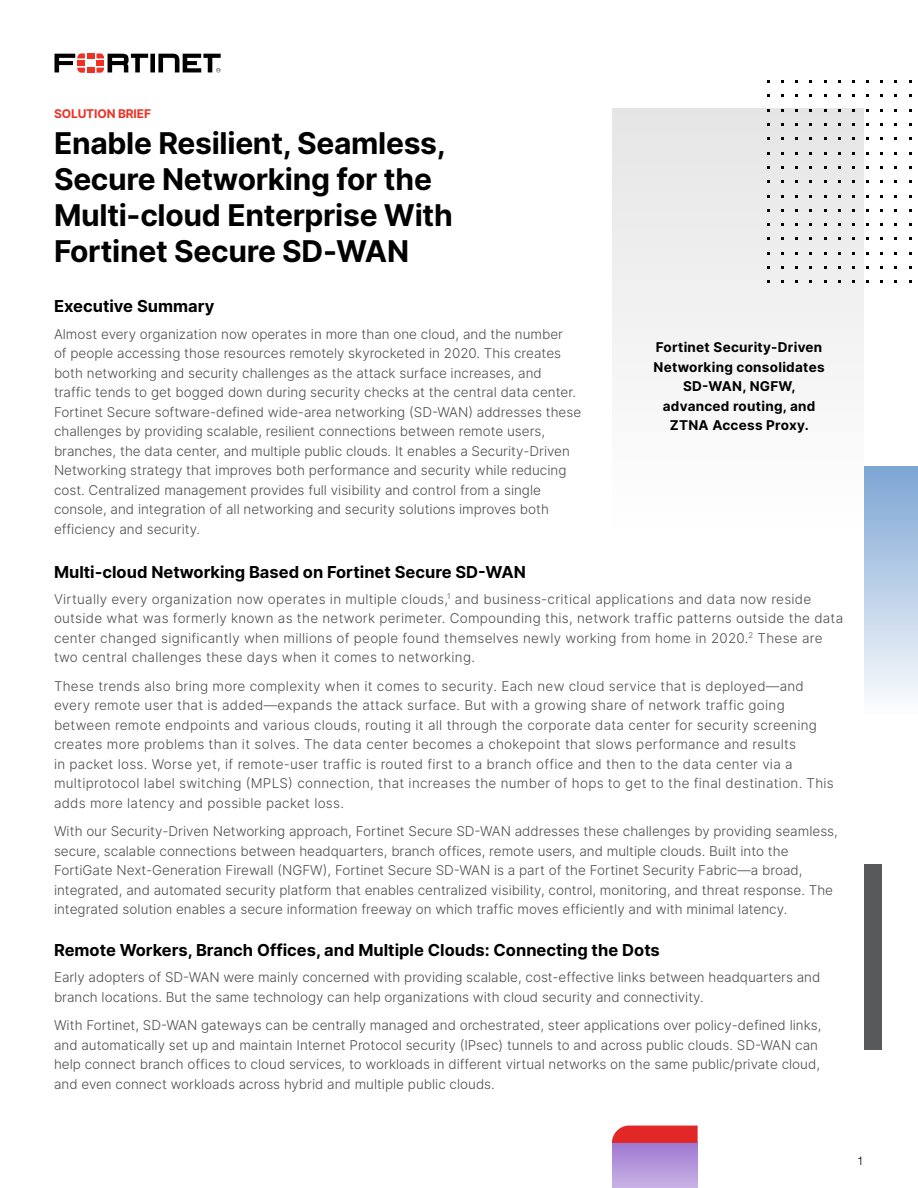
<style>
.page{position:relative;width:918px;height:1188px;background:#fff}
.page>*{position:absolute;margin:0;border:0;box-sizing:border-box;transform-origin:0 0}
.t1{font:700 30px/36px "Inter";letter-spacing:-.01em;color:#000}
.t2{font:700 16.5px "Inter";color:#000}
.t3{font:300 13.5px/19.5px "Inter";color:#4d4d4f}
.t4{font:300 13.5px/19.5px "Inter";letter-spacing:.02em;color:#4d4d4f}
.t5{font:700 13.5px/19.5px "Inter";letter-spacing:.02em;color:#000;text-align:center}
.t6{font:700 12px "Inter";letter-spacing:-.01em;color:#ee3124}
.t7{font:300 12px "Helvetica Neue LT Pro";color:#000}
</style>
<div class="page">
<svg style="left:55px;top:53px;width:166px;height:20px"></svg>
<div style="left:612px;top:108px;width:252px;height:425px;background:#f2f2f2"></div>
<div style="left:864px;top:864px;width:17px;height:185px;background:#58595b"></div>
<div style="left:864px;top:467px;width:54px;height:248px;background:linear-gradient(to bottom,#7ca6d3,#fdfdfe)"></div>
<div style="left:612px;top:1143px;width:86px;height:45px;background:linear-gradient(to bottom,#9f78d1,#c9b4e5)"></div>
<svg style="left:612px;top:1126px;width:86px;height:17px"></svg>
<p class="t6" style="left:54px;top:105px;width:99px">SOLUTION BRIEF</p>
<h1 class="t1" style="left:54px;top:125px;width:401px">Enable Resilient, Seamless,<br>Secure Networking for the<br>Multi-cloud Enterprise With<br>Fortinet Secure SD-WAN</h1>
<p class="t2" style="left:54px;top:294px;width:162px">Executive Summary</p>
<p class="t3" style="left:54px;top:324px;width:529px">Almost every organization now operates in more than one cloud, and the number<br>of people accessing those resources remotely skyrocketed in 2020. This creates both networking and security challenges as the attack surface increases, and traffic tends to get bogged down during security checks at the central data center.<br>Fortinet Secure software-defined wide-area networking (SD-WAN) addresses these challenges by providing scalable, resilient connections between remote users, branches, the data center, and multiple public clouds. It enables a Security-Driven Networking strategy that improves both performance and security while reducing cost. Centralized management provides full visibility and control from a single console, and integration of all networking and security solutions improves both efficiency and security.</p>
<p class="t5" style="left:654px;top:337px;width:172px">Fortinet Security-Driven<br>Networking consolidates<br>SD-WAN, NGFW, advanced routing, and<br>ZTNA Access Proxy.</p>
<p class="t2" style="left:54px;top:560px;width:473px">Multi-cloud Networking Based on Fortinet Secure SD-WAN</p>
<p class="t4" style="left:54px;top:589px;width:791px">Virtually every organization now operates in multiple clouds,<sup>1</sup> and business-critical applications and data now reside outside what was formerly known as the network perimeter. Compounding this, network traffic patterns outside the data center changed significantly when millions of people found themselves newly working from home in 2020.<sup>2</sup> These are two central challenges these days when it comes to networking.</p>
<p class="t4" style="left:54px;top:676px;width:781px">These trends also bring more complexity when it comes to security. Each new cloud service that is deployed—and every remote user that is added—expands the attack surface. But with a growing share of network traffic going between remote endpoints and various clouds, routing it all through the corporate data center for security screening creates more problems than it solves. The data center becomes a chokepoint that slows performance and results<br>in packet loss. Worse yet, if remote-user traffic is routed first to a branch office and then to the data center via a multiprotocol label switching (MPLS) connection, that increases the number of hops to get to the final destination. This adds more latency and possible packet loss.</p>
<p class="t3" style="left:54px;top:821px;width:785px">With our Security-Driven Networking approach, Fortinet Secure SD-WAN addresses these challenges by providing seamless, secure, scalable connections between headquarters, branch offices, remote users, and multiple clouds. Built into the FortiGate Next-Generation Firewall (NGFW), Fortinet Secure SD-WAN is a part of the Fortinet Security Fabric—a broad, integrated, and automated security platform that enables centralized visibility, control, monitoring, and threat response. The integrated solution enables a secure information freeway on which traffic moves efficiently and with minimal latency.</p>
<p class="t2" style="left:54px;top:938px;width:607px">Remote Workers, Branch Offices, and Multiple Clouds: Connecting the Dots</p>
<p class="t3" style="left:54px;top:967px;width:768px">Early adopters of SD-WAN were mainly concerned with providing scalable, cost-effective links between headquarters and branch locations. But the same technology can help organizations with cloud security and connectivity.</p>
<p class="t3" style="left:54px;top:1015px;width:769px">With Fortinet, SD-WAN gateways can be centrally managed and orchestrated, steer applications over policy-defined links, and automatically set up and maintain Internet Protocol security (IPsec) tunnels to and across public clouds. SD-WAN can help connect branch offices to cloud services, to workloads in different virtual networks on the same public/private cloud, and even connect workloads across hybrid and multiple public clouds.</p>
<p class="t7" style="left:857px;top:1154px;width:8px">1</p>
</div>
